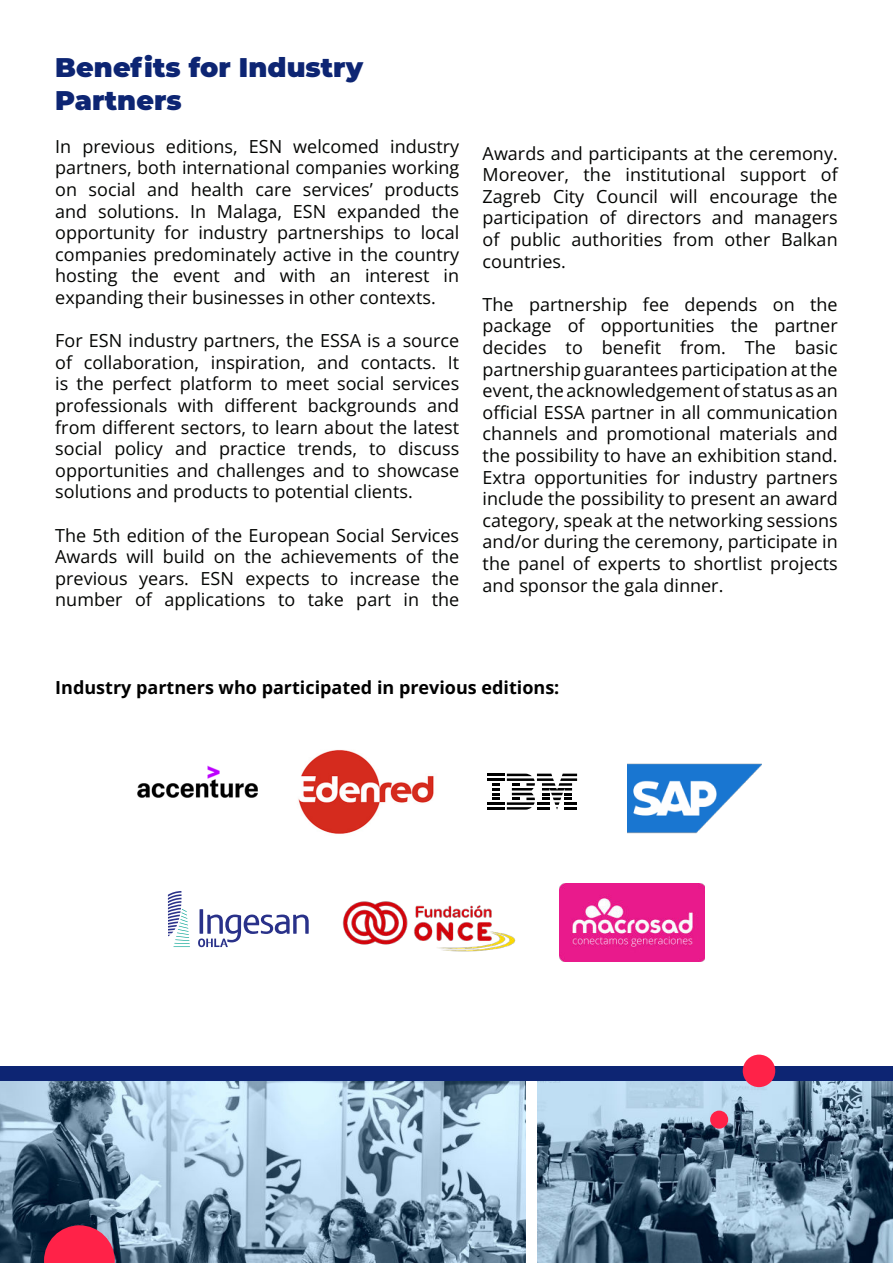
<style>
.page{position:relative;width:893px;height:1263px;background:#fff}
.page>*{position:absolute;margin:0;border:0;box-sizing:border-box;transform-origin:0 0}
.t1{font:900 27px/32.4px "Montserrat";color:#0d2573}
.t2{font:18px/21.6px "Open Sans";color:#040503;text-align:justify}
.t3{font:700 18px "Open Sans";color:#000}
</style>
<div class="page">
<img style="left:538px;top:1081px;width:355px;height:182px">
<img style="left:0;top:1081px;width:525px;height:182px">
<div style="left:0;top:1066px;width:893px;height:15px;background:#0d2573"></div>
<svg style="left:44px;top:1225px;width:71px;height:38px;background:#d32b4d"></svg>
<div style="left:743px;top:1054px;width:32px;height:33px;background:#ff2248;border-radius:50%"></div>
<div style="left:710px;top:1110px;width:18px;height:19px;background:#ff2248;border-radius:50%"></div>
<img style="left:628px;top:763px;width:133px;height:71px">
<img style="left:343px;top:901px;width:173px;height:50px">
<img style="left:560px;top:883px;width:144px;height:78px">
<svg style="left:168px;top:891px;width:22px;height:56px"></svg>
<svg style="left:198px;top:909px;width:111px;height:38px"></svg>
<img style="left:298px;top:750px;width:136px;height:84px">
<img style="left:137px;top:765px;width:121px;height:33px">
<svg style="left:487px;top:774px;width:90px;height:36px"></svg>
<h1 class="t1" style="left:55px;top:53px;width:310px">Benefits for Industry<br>Partners</h1>
<p class="t2" style="left:55px;top:137px;width:405px">In previous editions, ESN welcomed industry partners, both international companies working on social and health care services’ products and solutions. In Malaga, ESN expanded the opportunity for industry partnerships to local companies predominately active in the country hosting the event and with an interest in expanding their businesses in other contexts.</p>
<p class="t2" style="left:55px;top:332px;width:405px">For ESN industry partners, the ESSA is a source of collaboration, inspiration, and contacts. It is the perfect platform to meet social services professionals with different backgrounds and from different sectors, to learn about the latest social policy and practice trends, to discuss opportunities and challenges and to showcase solutions and products to potential clients.</p>
<p class="t2" style="left:55px;top:526px;width:405px">The 5th edition of the European Social Services Awards will build on the achievements of the previous years. ESN expects to increase the number of applications to take part in the</p>
<p class="t2" style="left:483px;top:144px;width:357px">Awards and participants at the ceremony.<br>Moreover, the institutional support of Zagreb City Council will encourage the participation of directors and managers of public authorities from other Balkan countries.</p>
<p class="t2" style="left:483px;top:295px;width:357px">The partnership fee depends on the package of opportunities the partner decides to benefit from. The basic partnership guarantees participation at the event, the acknowledgement of status as an official ESSA partner in all communication channels and promotional materials and the possibility to have an exhibition stand.<br>Extra opportunities for industry partners include the possibility to present an award category, speak at the networking sessions and/or during the ceremony, participate in the panel of experts to shortlist projects and sponsor the gala dinner.</p>
<p class="t3" style="left:55px;top:681px;width:506px">Industry partners who participated in previous editions:</p>
</div>
